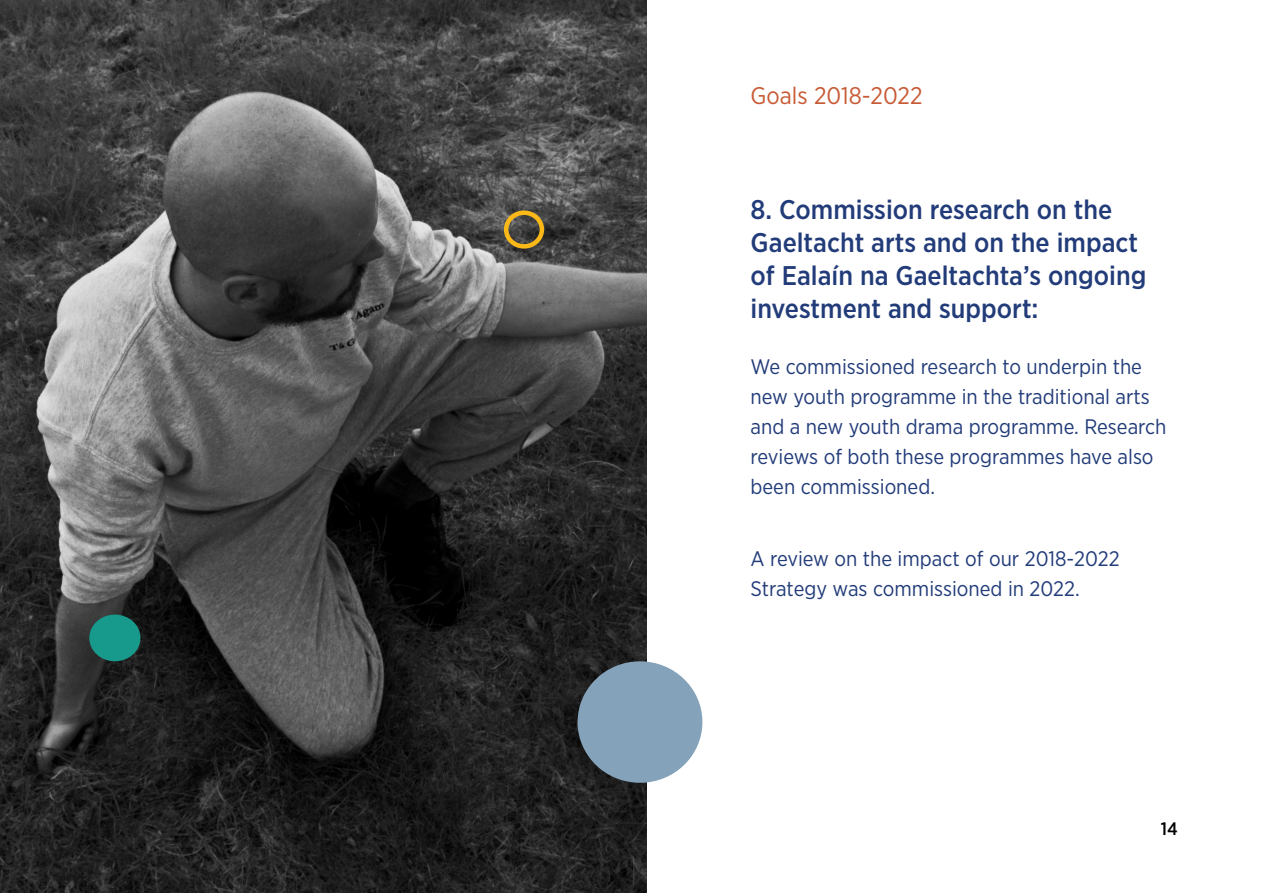
<style>
.page{position:relative;width:1263px;height:893px;background:#fff}
.page>*{position:absolute;margin:0;border:0;box-sizing:border-box;transform-origin:0 0}
.t1{font:500 27px/33px "Gotham Narrow";color:#223c79}
.t2{font:24px "Gotham Narrow";color:#c75a34}
.t3{font:21px/30px "Gotham Narrow";color:#223c79}
.t4{font:500 18px "Gotham Narrow";color:#000}
</style>
<div class="page">
<img style="left:0;top:0;width:646px;height:893px">
<div style="left:578px;top:661px;width:124px;height:122px;background:#84a3bb;border-radius:50%"></div>
<div style="left:89px;top:614px;width:51px;height:47px;background:#17998b;border-radius:50%"></div>
<div style="left:504px;top:210px;width:40px;height:39px;border:4px solid #fbb917;border-radius:50%"></div>
<p class="t2" style="left:750px;top:81px;width:173px">Goals 2018-2022</p>
<p class="t1" style="left:750px;top:193px;width:397px">8. Commission research on the<br>Gaeltacht arts and on the impact of Ealaín na Gaeltachta’s ongoing investment and support:</p>
<p class="t3" style="left:750px;top:351px;width:417px">We commissioned research to underpin the new youth programme in the traditional arts and a new youth drama programme. Research reviews of both these programmes have also been commissioned.</p>
<p class="t3" style="left:750px;top:544px;width:371px">A review on the impact of our 2018-2022<br>Strategy was commissioned in 2022.</p>
<p class="t4" style="left:1161px;top:817px;width:18px">14</p>
</div>
